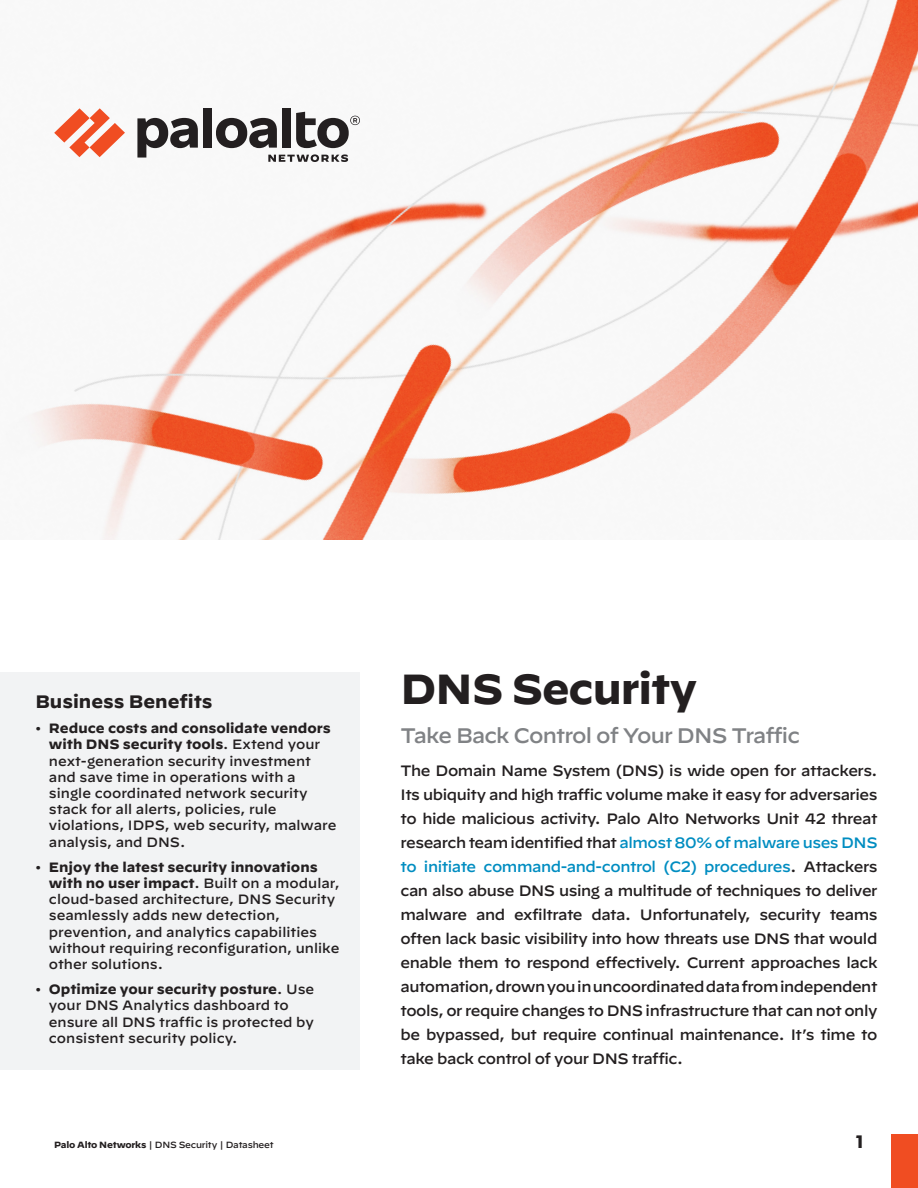
<style>
.page{position:relative;width:918px;height:1188px;background:#fff}
.page>*{position:absolute;margin:0;border:0;box-sizing:border-box;transform-origin:0 0}
.title-page-title{font:700 42px "Decimal";letter-spacing:-.025em;color:#231f20}
.title-page-subtitle{font:500 21px "Decimal";letter-spacing:-.04em;color:#808285}
.title-page-sidebar-h{font:700 18px "Decimal";color:#231f20}
.title-page-intro-tex{font:500 15px/24px "Decimal";letter-spacing:-.03em;color:#231f20;text-align:justify}
.title-page-sidebar-b{font:500 13.5px/16.2px "Decimal";color:#231f20}
.t1{font:500 9px "Decimal";letter-spacing:-.025em;color:#231f20}
.s1{font-weight:700}
.s2{color:#008dc1}
</style>
<div class="page">
<div style="left:0;top:672px;width:360px;height:398px;background:#f2f3f4"></div>
<div style="left:891px;top:1134px;width:27px;height:54px;background:#f04d22"></div>
<img style="left:27px;top:0;width:891px;height:540px">
<svg style="left:54px;top:108px;width:71px;height:49px"></svg>
<div style="left:203px;top:108px;width:9px;height:40px;background:#231f20"></div>
<svg style="left:137px;top:118px;width:61px;height:40px"></svg>
<div style="left:282px;top:108px;width:9px;height:40px;background:#231f20"></div>
<svg style="left:296px;top:112px;width:64px;height:36px"></svg>
<svg style="left:216px;top:118px;width:61px;height:30px"></svg>
<svg style="left:268px;top:154px;width:80px;height:8px"></svg>
<p class="title-page-sidebar-h" style="left:35px;top:691px;width:179px">Business Benefits</p>
<p class="title-page-sidebar-b" style="left:49px;top:718px;width:289px;text-indent:-13px">• <span class="s1">Reduce costs and consolidate vendors with DNS security tools</span>. Extend your next-generation security investment and save time in operations with a single coordinated network security stack for all alerts, policies, rule violations, IDPS, web security, malware analysis, and DNS.</p>
<p class="title-page-sidebar-b" style="left:49px;top:857px;width:292px;text-indent:-13px">• <span class="s1">Enjoy the latest security innovations with no user impact</span>. Built on a modular, cloud-based architecture, DNS Security seamlessly adds new detection, prevention, and analytics capabilities without requiring reconfiguration, unlike other solutions.</p>
<p class="title-page-sidebar-b" style="left:49px;top:979px;width:267px;text-indent:-13px">• <span class="s1">Optimize your security posture</span>. Use your DNS Analytics dashboard to ensure all DNS traffic is protected by consistent security policy.</p>
<p class="title-page-title" style="left:400px;top:665px;width:298px">DNS Security</p>
<p class="title-page-subtitle" style="left:400px;top:716px;width:401px">Take Back Control of Your DNS Traffic</p>
<p class="title-page-intro-tex" style="left:400px;top:756px;width:479px">The Domain Name System (DNS) is wide open for attackers.<br>Its ubiquity and high traffic volume make it easy for adversaries to hide malicious activity. Palo Alto Networks Unit 42 threat research team identified that <span class="s2">almost 80% of malware uses DNS to initiate command-and-control (C2) procedures</span>. Attackers can also abuse DNS using a multitude of techniques to deliver malware and exfiltrate data. Unfortunately, security teams often lack basic visibility into how threats use DNS that would enable them to respond effectively. Current approaches lack automation, drown you in uncoordinated data from independent tools, or require changes to DNS infrastructure that can not only be bypassed, but require continual maintenance. It’s time to take back control of your DNS traffic.</p>
<p class="t1" style="left:54px;top:1137px;width:221px"><span class="s1">Palo Alto Networks</span> | DNS Security | Datasheet</p>
<p class="title-page-sidebar-h" style="left:856px;top:1132px;width:10px">1</p>
</div>
